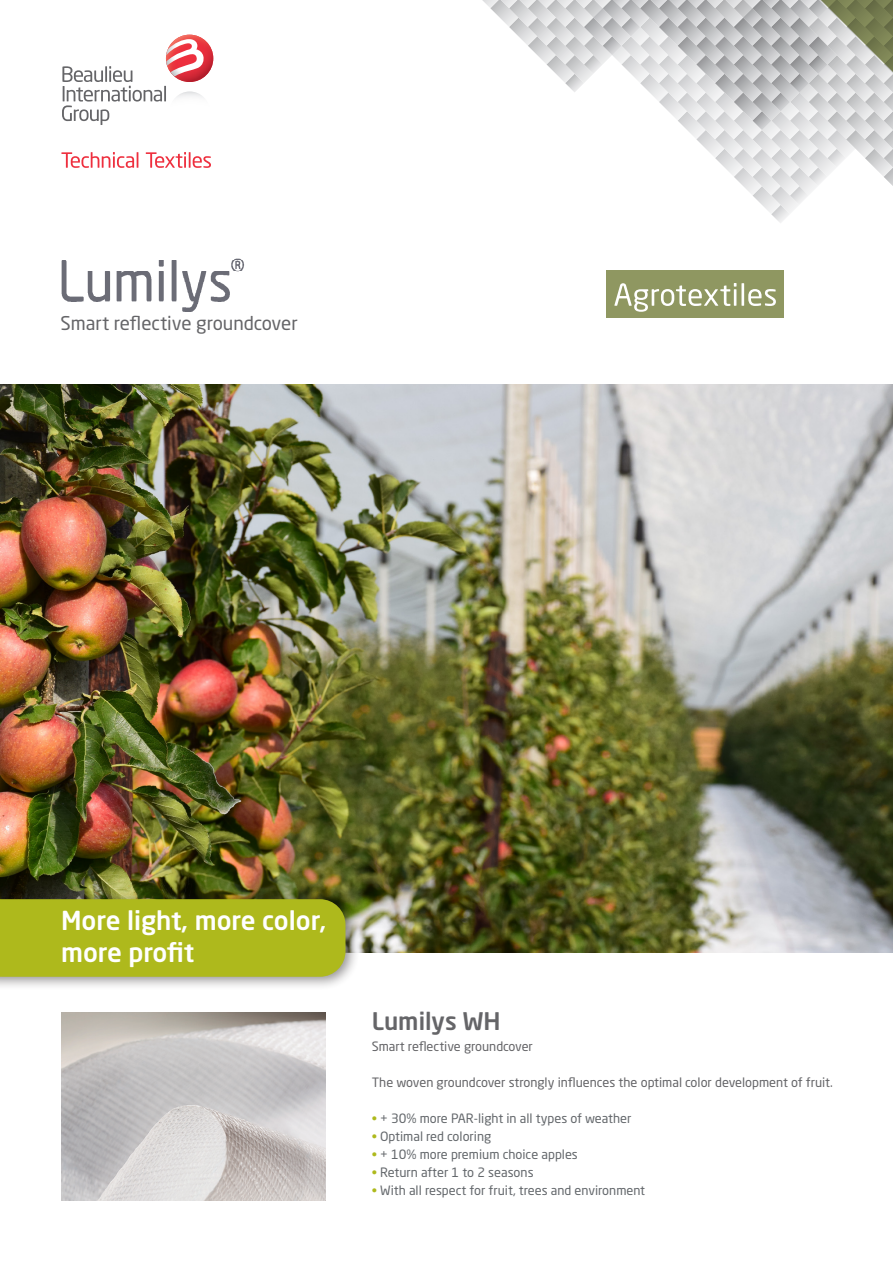
<style>
.page{position:relative;width:893px;height:1263px;background:#fff}
.page>*{position:absolute;margin:0;border:0;box-sizing:border-box;transform-origin:0 0}
.t1{font:500 25.95px "Neo Sans Pro";color:#fff}
.t2{font:500 24px "Neo Sans Pro";color:#656568}
.t3{font:18.75px "Neo Sans Pro";color:#656568}
.t4{font:12.75px "Neo Sans Pro";color:#64686c}
.t5{font:12.75px "Neo Sans Pro";color:#656568}
.s1{color:#aeb91c}
</style>
<div class="page">
<svg style="left:482px;top:0;width:411px;height:223px"></svg>
<div style="left:607px;top:270px;width:177px;height:48px;background:#8f9761"></div>
<svg style="left:614px;top:283px;width:122px;height:29px"></svg>
<hr style="left:741px;top:283px;width:3px;height:23px;background:#fff">
<svg style="left:748px;top:289px;width:28px;height:17px"></svg>
<img style="left:0;top:385px;width:893px;height:568px">
<img style="left:61px;top:1012px;width:265px;height:189px">
<div style="left:0;top:891px;width:360px;height:100px;background:#231f20;opacity:.5"></div>
<div style="left:0;top:899px;width:345px;height:78px;background:#aeb91c"></div>
<img style="left:176px;top:35px;width:37px;height:42px">
<svg style="left:62px;top:39px;width:142px;height:86px"></svg>
<svg style="left:61px;top:152px;width:77px;height:16px"></svg>
<svg style="left:146px;top:152px;width:65px;height:16px"></svg>
<img style="left:61px;top:258px;width:183px;height:54px">
<p class="t3" style="left:61px;top:312px;width:239px">Smart reflective groundcover</p>
<p class="t1" style="left:61px;top:904px;width:267px">More light, more color,</p>
<p class="t1" style="left:61px;top:935px;width:135px">more profit</p>
<p class="t2" style="left:372px;top:1006px;width:130px">Lumilys WH</p>
<p class="t5" style="left:372px;top:1039px;width:163px">Smart reflective groundcover</p>
<p class="t5" style="left:372px;top:1075px;width:463px">The woven groundcover strongly influences the optimal color development of fruit.</p>
<p class="t4" style="left:372px;top:1111px;width:261px"><span class="s1">•</span> + 30% more PAR-light in all types of weather</p>
<p class="t4" style="left:372px;top:1129px;width:121px"><span class="s1">•</span> Optimal red coloring</p>
<p class="t4" style="left:372px;top:1147px;width:208px"><span class="s1">•</span> + 10% more premium choice apples</p>
<p class="t4" style="left:372px;top:1165px;width:163px"><span class="s1">•</span> Return after 1 to 2 seasons</p>
<p class="t4" style="left:372px;top:1183px;width:275px"><span class="s1">•</span> With all respect for fruit, trees and environment</p>
</div>
